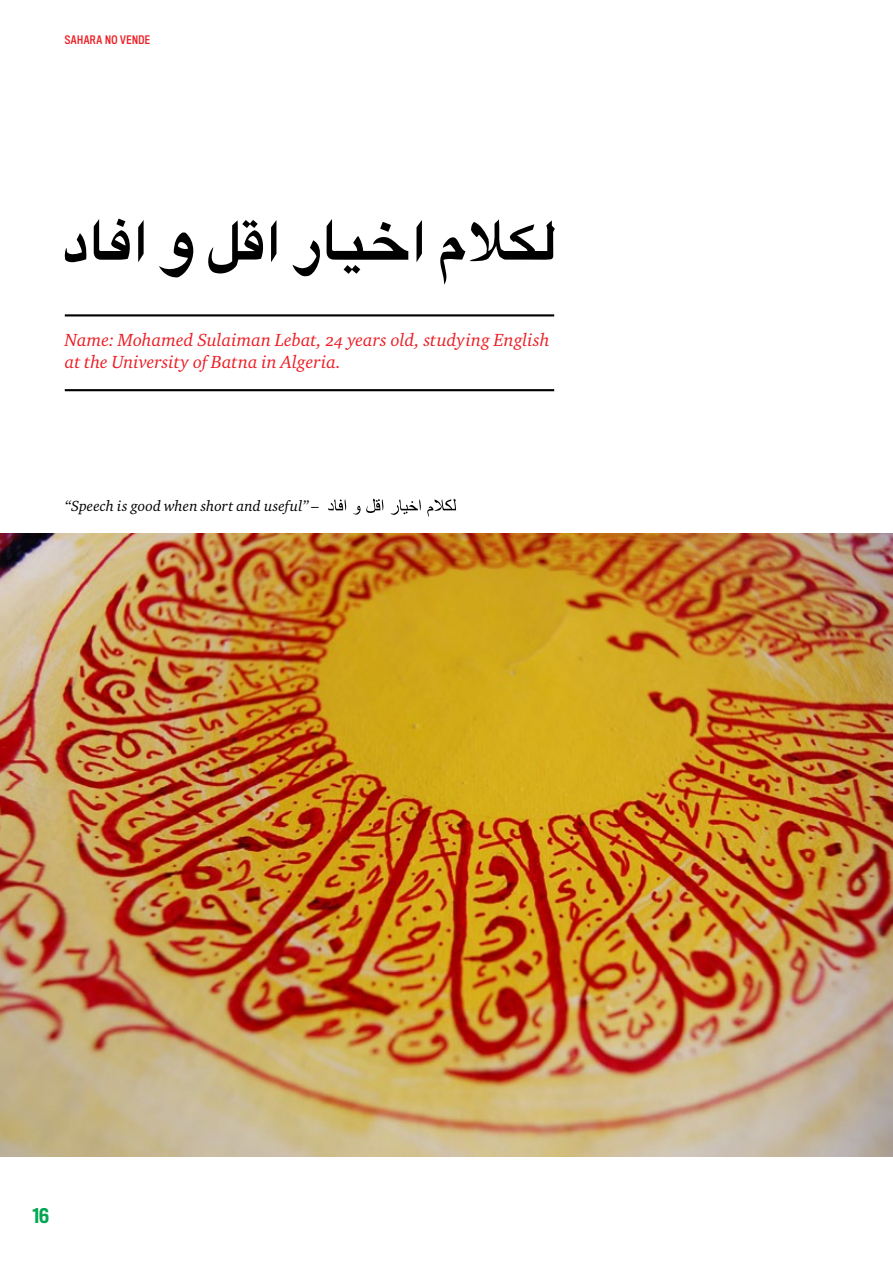
<style>
.page{position:relative;width:893px;height:1263px;background:#fff}
.page>*{position:absolute;margin:0;border:0;box-sizing:border-box;transform-origin:0 0}
.t1{font:500 18.75px "Titling Gothic FB Cond";color:#00a651}
.t2{font:italic 18px/21.6px "Charter ITC Std";letter-spacing:.005em;color:#ed1d24}
.t3{font:italic 15px "Charter ITC Std";letter-spacing:.005em;color:#000}
.t4{font:10.8px "Titling Gothic FB Cond Standard";color:#ed1d24}
</style>
<div class="page">
<img style="left:0;top:533px;width:893px;height:623px">
<hr style="left:65px;top:314px;width:489px;height:2px;background:#000">
<hr style="left:65px;top:389px;width:489px;height:2px;background:#000">
<svg style="left:159px;top:232px;width:34px;height:46px"></svg>
<svg style="left:65px;top:233px;width:22px;height:30px"></svg>
<svg style="left:138px;top:220px;width:6px;height:42px"></svg>
<svg style="left:271px;top:220px;width:5px;height:42px"></svg>
<svg style="left:416px;top:220px;width:6px;height:42px"></svg>
<svg style="left:292px;top:219px;width:116px;height:57px"></svg>
<svg style="left:94px;top:219px;width:36px;height:41px"></svg>
<svg style="left:440px;top:219px;width:115px;height:66px"></svg>
<svg style="left:208px;top:220px;width:56px;height:54px"></svg>
<svg style="left:328px;top:499px;width:19px;height:12px"></svg>
<svg style="left:353px;top:498px;width:31px;height:17px"></svg>
<svg style="left:390px;top:498px;width:66px;height:19px"></svg>
<p class="t4" style="left:65px;top:34px;width:8px">SAHARA</p>
<p class="t4" style="left:105px;top:34px;width:29px">NO VENDE</p>
<p class="t2" style="left:65px;top:329px;width:486px">Name: Mohamed Sulaiman Lebat, 24 years old, studying English at the University of Batna in Algeria.</p>
<p class="t3" style="left:65px;top:496px;width:256px">“Speech is good when short and useful” –</p>
<p class="t1" style="left:32px;top:1204px;width:18px">16</p>
</div>
